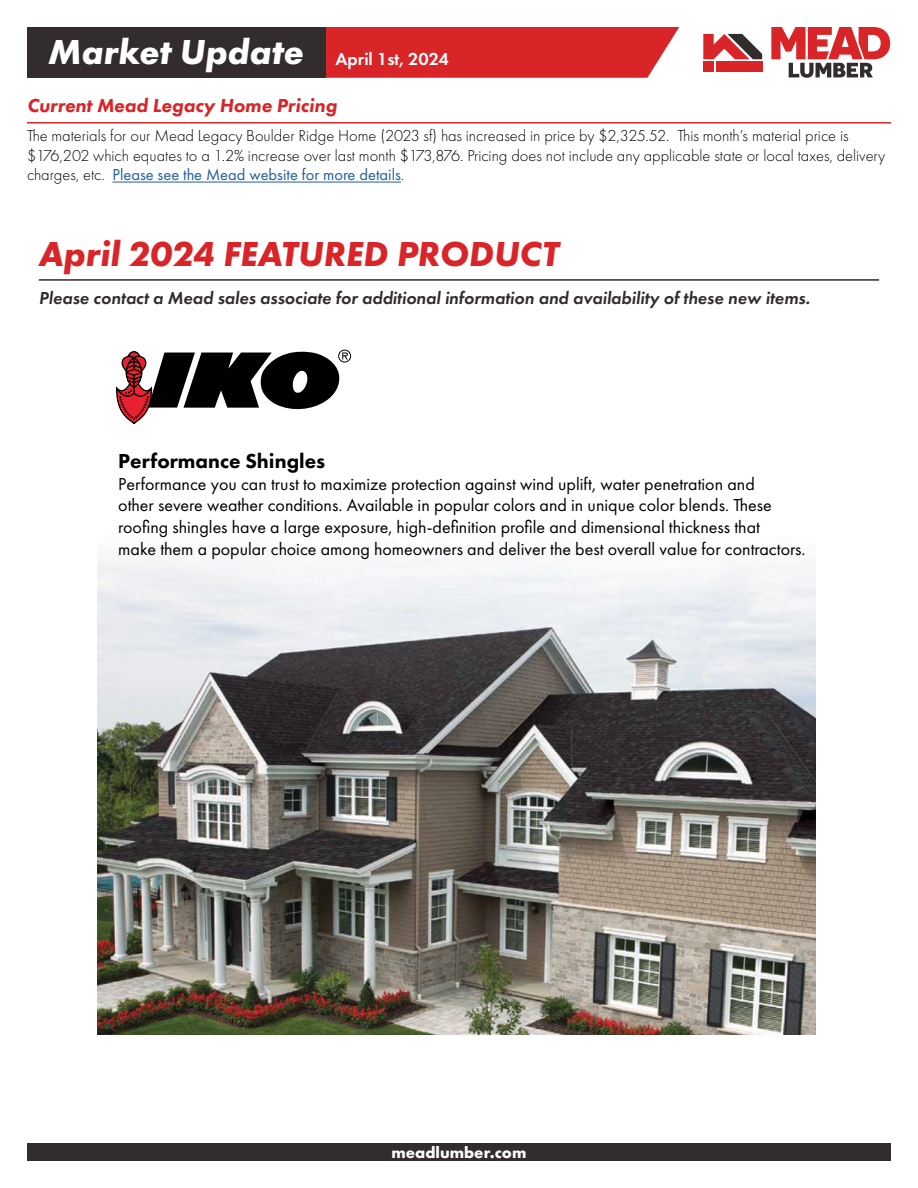
<style>
.page{position:relative;width:918px;height:1188px;background:#fff}
.page>*{position:absolute;margin:0;border:0;box-sizing:border-box;transform-origin:0 0}
.t1{font:italic 700 36px "Futura PT";color:#d92428}
.t2{font:800 21px "Futura PT";color:#000}
.t3{font:italic 800 19.5px "Futura PT";color:#d92428}
.t4{font:18px/21.6px "Futura PT";color:#000}
.t5{font:italic 600 18px "Futura PT";color:#322c2c}
.t6{font:600 18px "Futura PT";color:#fff}
.t7{font:300 16.5px/19.8px "Futura PT";color:#000}
.t8{font:700 16.5px "Futura PT";color:#fff}
.s1{font-weight:700;font-style:italic;font-size:36px}
.s2{font-weight:400;color:#215e9e}
</style>
<div class="page">
<div style="left:27px;top:1143px;width:864px;height:18px;background:#322c2c"></div>
<hr style="left:39px;top:279px;width:840px;height:2px;background:#322c2c">
<div style="left:325px;top:27px;width:354px;height:51px;background:#d92428"></div>
<div style="left:27px;top:27px;width:298px;height:51px;background:#322c2c"></div>
<div style="left:716px;top:62px;width:46px;height:10px;background:#d92428"></div>
<div style="left:703px;top:62px;width:11px;height:10px;background:#d92428"></div>
<svg style="left:703px;top:34px;width:59px;height:25px"></svg>
<svg style="left:771px;top:27px;width:119px;height:51px"></svg>
<hr style="left:27px;top:122px;width:864px;height:2px;background:#d92428">
<hr style="left:112px;top:182px;width:289px;height:1px;background:#215e9e">
<img style="left:98px;top:558px;width:718px;height:477px">
<svg style="left:115px;top:349px;width:236px;height:75px"></svg>
<p class="t6" style="left:48px;top:48px;width:402px"><span class="s1">Market Update</span> April 1st, 2024</p>
<p class="t3" style="left:27px;top:93px;width:311px">Current Mead Legacy Home Pricing</p>
<p class="t7" style="left:27px;top:126px;width:860px">The materials for our Mead Legacy Boulder Ridge Home (2023 sf) has increased in price by $2,325.52. This month’s material price is $176,202 which equates to a 1.2% increase over last month $173,876. Pricing does not include any applicable state or local taxes, delivery charges, etc. <span class="s2">Please see the Mead website for more details</span>.</p>
<h1 class="t1" style="left:39px;top:232px;width:522px">April 2024 FEATURED PRODUCT</h1>
<p class="t5" style="left:39px;top:287px;width:773px">Please contact a Mead sales associate for additional information and availability of these new items.</p>
<p class="t2" style="left:118px;top:448px;width:209px">Performance Shingles</p>
<p class="t4" style="left:118px;top:473px;width:689px">Performance you can trust to maximize protection against wind uplift, water penetration and<br>other severe weather conditions. Available in popular colors and in unique color blends. These roofing shingles have a large exposure, high-definition profile and dimensional thickness that<br>make them a popular choice among homeowners and deliver the best overall value for contractors.</p>
<p class="t8" style="left:392px;top:1142px;width:136px">meadlumber.com</p>
</div>
